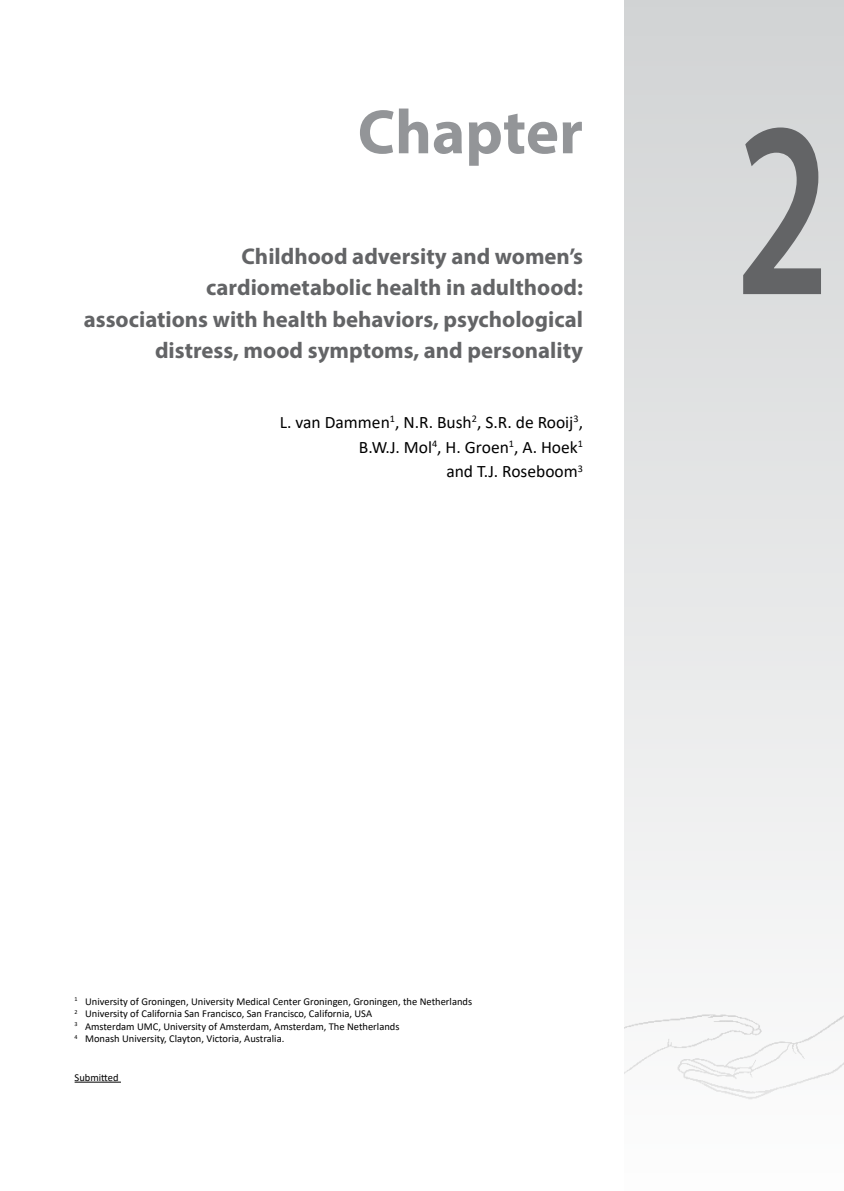
<style>
.page{position:relative;width:844px;height:1191px;background:#fff}
.page>*{position:absolute;margin:0;border:0;box-sizing:border-box;transform-origin:0 0}
.t1{font:600 252px "Myriad Pro";color:#636466;scale:.7 1}
.t2{font:700 63px "Myriad Pro";color:#939598}
.t3{font:700 22.75px/31.5px "Myriad Pro";color:#636466;text-align:right}
.t4{font:17.5px/24.5px "Calibri";color:#000;text-align:right}
.t5{font:10.5px/12.6px "Calibri";color:#000}
</style>
<div class="page">
<svg style="left:624px;top:0;width:219px;height:938px;fill:#e3e4e4"></svg>
<div style="left:624px;top:938px;width:219px;height:162px;background:#f6f7f7"></div>
<hr style="left:75px;top:1081px;width:46px;height:1px;background:#000">
<h2 class="t2" style="left:357px;top:91px;width:227px">Chapter</h2>
<h3 class="t3" style="left:84px;top:239px;width:500px">Childhood adversity and women’s cardiometabolic health in adulthood: associations with health behaviors, psychological distress, mood symptoms, and personality</h3>
<h3 class="t4" style="left:280px;top:410px;width:304px">L. van Dammen<sup>1</sup>, N.R. Bush<sup>2</sup>, S.R. de Rooij<sup>3</sup>,<br>B.W.J. Mol<sup>4</sup>, H. Groen<sup>1</sup>, A. Hoek<sup>1<br></sup>and T.J. Roseboom<sup>3</sup></h3>
<h1 class="t1" style="left:735px;top:49px;width:137px">2</h1>
<p class="t5" style="left:75px;top:994px;width:399px"><sup>1</sup> University of Groningen, University Medical Center Groningen, Groningen, the Netherlands <sup>2</sup> University of California San Francisco, San Francisco, California, USA<br><sup>3</sup> Amsterdam UMC, University of Amsterdam, Amsterdam, The Netherlands<br><sup>4</sup> Monash University, Clayton, Victoria, Australia.</p>
<p class="t5" style="left:75px;top:1071px;width:45px">Submitted</p>
</div>
